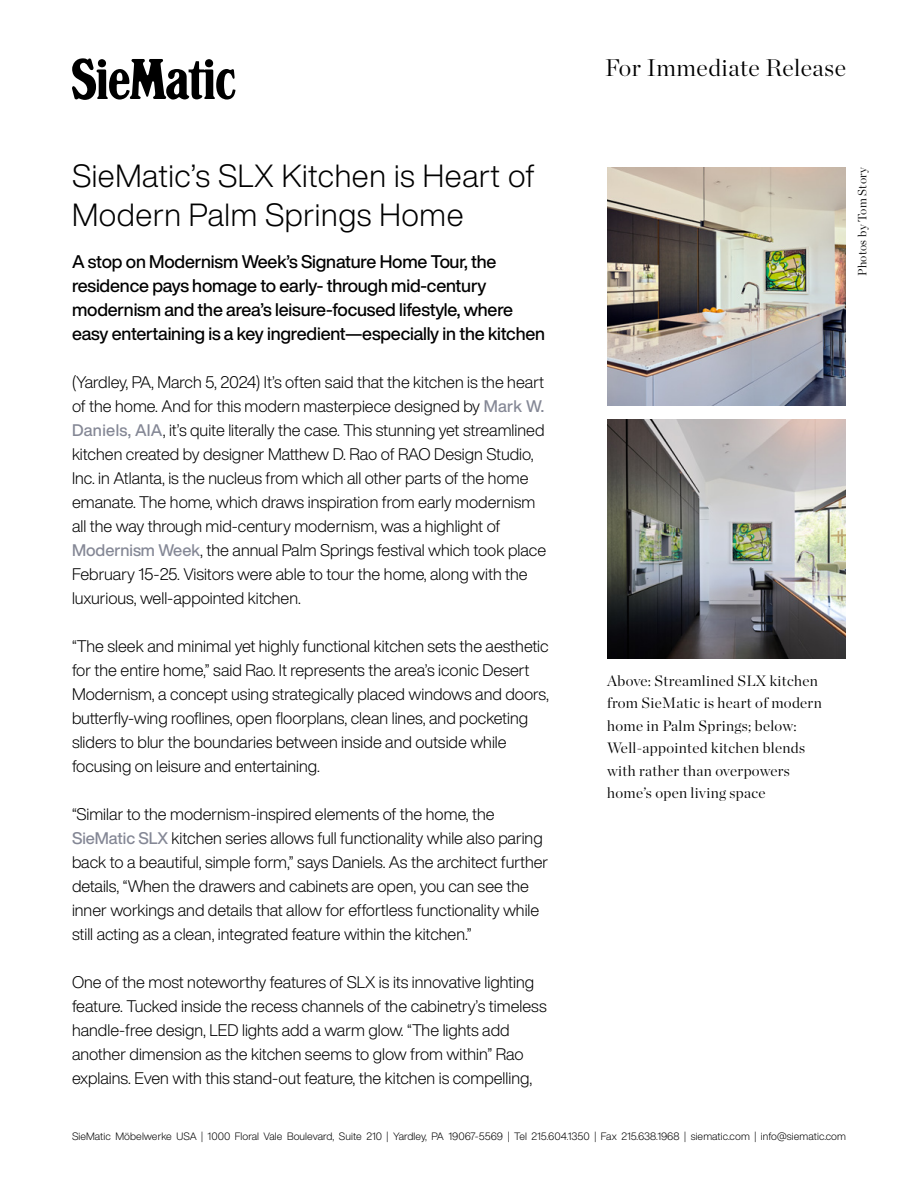
<style>
.page{position:relative;width:918px;height:1188px;background:#fff}
.page>*{position:absolute;margin:0;border:0;box-sizing:border-box;transform-origin:0 0}
.t1{font:300 31.5px/39px "Helvetica Now Display";letter-spacing:.02em;color:#000}
.t2{font:300 24px "Chronicle Display";letter-spacing:.02em;color:#000}
.t3{font:500 18px/24px "Helvetica Now Display";letter-spacing:-.01em;color:#000}
.t4{font:300 16.5px/24px "Helvetica Now Display";color:#000}
.t5{font:300 15px/22.5px "Chronicle Display";letter-spacing:.02em;color:#000}
.t6{font:300 12px "Chronicle Display";letter-spacing:.02em;color:#000}
.t7{font:300 10.5px "Helvetica Now Display";letter-spacing:.01em;color:#000}
.s1{font-weight:500;color:#848795}
</style>
<div class="page">
<svg style="left:72px;top:58px;width:163px;height:42px"></svg>
<img style="left:607px;top:420px;width:239px;height:238px">
<img style="left:607px;top:167px;width:239px;height:239px">
<h2 class="t2" style="left:605px;top:50px;width:242px">For Immediate Release</h2>
<h1 class="t1" style="left:72px;top:156px;width:464px">SieMatic’s SLX Kitchen is Heart of<br>Modern Palm Springs Home</h1>
<p class="t3" style="left:72px;top:249px;width:475px">A stop on Modernism Week’s Signature Home Tour, the residence pays homage to early- through mid-century modernism and the area’s leisure-focused lifestyle, where easy entertaining is a key ingredient—especially in the kitchen</p>
<p class="t4" style="left:72px;top:370px;width:476px">(Yardley, PA, March 5, 2024) It’s often said that the kitchen is the heart of the home. And for this modern masterpiece designed by <span class="s1">Mark W.<br>Daniels, AIA</span>, it’s quite literally the case. This stunning yet streamlined kitchen created by designer Matthew D. Rao of RAO Design Studio, Inc. in Atlanta, is the nucleus from which all other parts of the home emanate. The home, which draws inspiration from early modernism all the way through mid-century modernism, was a highlight of <span class="s1">Modernism Week</span>, the annual Palm Springs festival which took place February 15-25. Visitors were able to tour the home, along with the luxurious, well-appointed kitchen.</p>
<p class="t4" style="left:72px;top:634px;width:478px">“The sleek and minimal yet highly functional kitchen sets the aesthetic for the entire home,” said Rao. It represents the area’s iconic Desert Modernism, a concept using strategically placed windows and doors, butterfly-wing rooflines, open floorplans, clean lines, and pocketing sliders to blur the boundaries between inside and outside while focusing on leisure and entertaining.</p>
<p class="t4" style="left:72px;top:802px;width:478px">“Similar to the modernism-inspired elements of the home, the <span class="s1">SieMatic SLX</span> kitchen series allows full functionality while also paring back to a beautiful, simple form,” says Daniels. As the architect further details, “When the drawers and cabinets are open, you can see the inner workings and details that allow for effortless functionality while still acting as a clean, integrated feature within the kitchen.”</p>
<p class="t4" style="left:72px;top:970px;width:476px">One of the most noteworthy features of SLX is its innovative lighting feature. Tucked inside the recess channels of the cabinetry’s timeless handle-free design, LED lights add a warm glow. “The lights add another dimension as the kitchen seems to glow from within” Rao explains. Even with this stand-out feature, the kitchen is compelling,</p>
<p class="t6" style="left:853px;top:276px;width:111px;rotate:-90deg">Photos by Tom Story</p>
<p class="t5" style="left:607px;top:668px;width:216px">Above: Streamlined SLX kitchen from SieMatic is heart of modern home in Palm Springs; below:<br>Well-appointed kitchen blends with rather than overpowers home’s open living space</p>
<p class="t7" style="left:72px;top:1129px;width:776px">SieMatic Möbelwerke USA | 1000 Floral Vale Boulevard, Suite 210 | Yardley, PA 19067-5569 | Tel 215.604.1350 | Fax 215.638.1968 | siematic.com | info@siematic.com</p>
</div>
